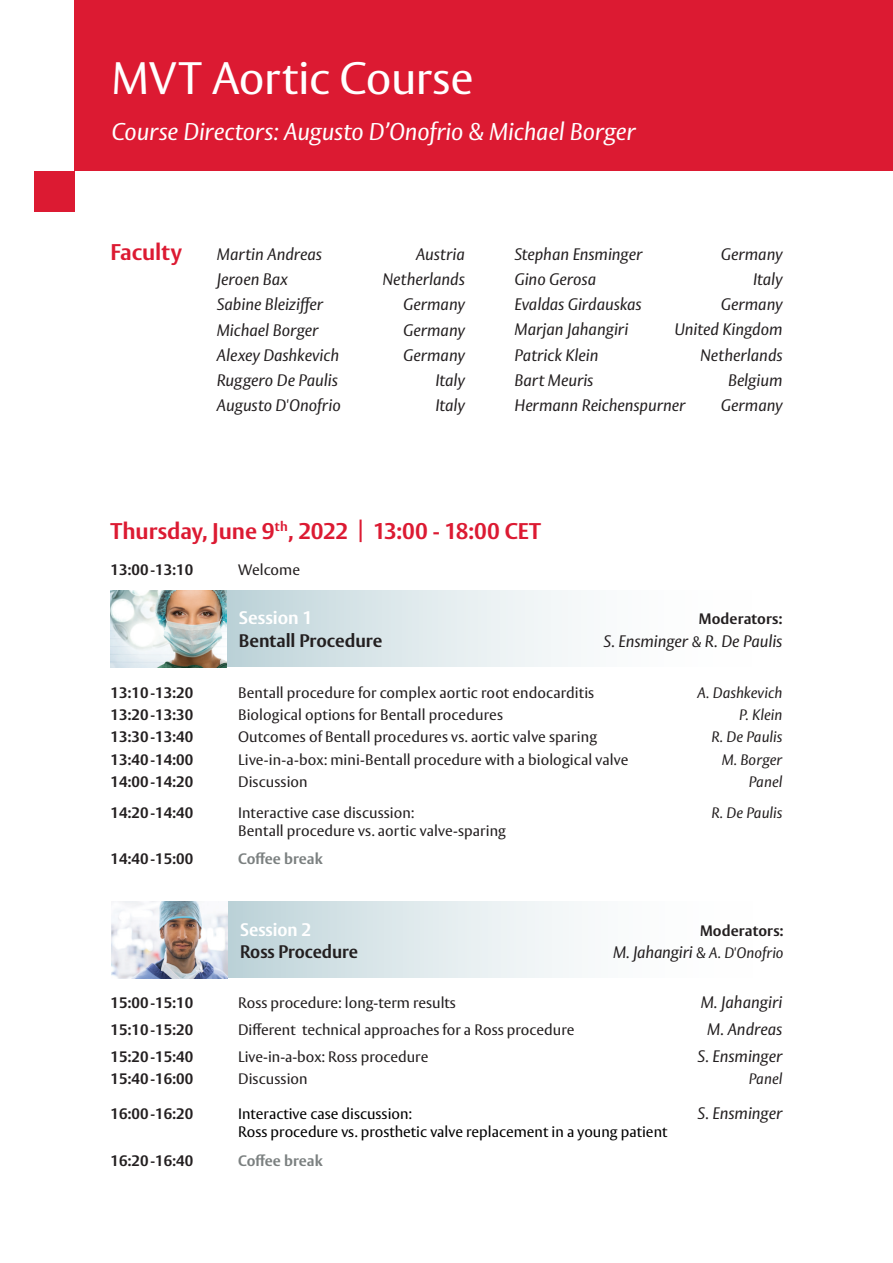
<style>
.page{position:relative;width:893px;height:1263px;background:#fff}
.page>*{position:absolute;margin:0;border:0;box-sizing:border-box;transform-origin:0 0}
.t1{font:45px "Vesta Pro";letter-spacing:-.005em;color:#fff}
.t2{font:italic 24px "Vesta Pro";letter-spacing:-.005em;color:#fff}
.t3{font:700 22.5px "Vesta Pro";letter-spacing:-.005em;color:#dc1a32}
.t4{font:700 18px "Vesta Pro";letter-spacing:-.005em;color:#231f20}
.t5{font:700 18px "Vesta Pro";letter-spacing:-.005em;color:#231f20;scale:.96 1}
.t6{font:700 18px "Vesta Pro";color:#fff}
.t7{font:700 18px "Vesta Pro";color:#fff;scale:.96 1}
.t8{font:italic 16.5px "Vesta Pro";letter-spacing:-.005em;color:#231f20}
.t9{font:15px "Vesta Pro";letter-spacing:.005em;color:#231f20}
.t10{font:700 15px "Vesta Pro";color:#231f20}
.t11{font:15px "Vesta Pro";color:#000}
.t12{font:italic 15px "Vesta Pro";color:#231f20}
.t13{font:700 15px "Vesta Pro";color:#7b8080}
.s1{font-size:15px}
.s2{font-size:16.5px}
</style>
<div class="page">
<div style="left:34px;top:171px;width:41px;height:41px;background:#dc1a32"></div>
<div style="left:75px;top:0;width:818px;height:171px;background:#dc1a32"></div>
<div style="left:226px;top:590px;width:556px;height:77px;background:linear-gradient(to right,#c5d8dd,#fff)"></div>
<img style="left:111px;top:590px;width:116px;height:77px">
<div style="left:227px;top:902px;width:557px;height:76px;background:linear-gradient(to right,#c4d8dd,#fff)"></div>
<img style="left:111px;top:902px;width:116px;height:76px">
<h1 class="t1" style="left:112px;top:51px;width:363px">MVT Aortic Course</h1>
<h2 class="t2" style="left:112px;top:117px;width:526px">Course Directors: Augusto D’Onofrio &amp; Michael Borger</h2>
<h3 class="t3" style="left:111px;top:238px;width:73px">Faculty</h3>
<p class="t8" style="left:217px;top:244px;width:107px">Martin Andreas</p>
<p class="t8" style="left:416px;top:244px;width:50px">Austria</p>
<p class="t8" style="left:217px;top:269px;width:72px">Jeroen Bax</p>
<p class="t8" style="left:382px;top:269px;width:84px">Netherlands</p>
<p class="t8" style="left:217px;top:295px;width:108px">Sabine Bleiziffer</p>
<p class="t8" style="left:403px;top:295px;width:63px">Germany</p>
<p class="t8" style="left:217px;top:320px;width:103px">Michael Borger</p>
<p class="t8" style="left:403px;top:320px;width:63px">Germany</p>
<p class="t8" style="left:217px;top:345px;width:124px">Alexey Dashkevich</p>
<p class="t8" style="left:403px;top:345px;width:63px">Germany</p>
<p class="t8" style="left:217px;top:370px;width:123px">Ruggero De Paulis</p>
<p class="t8" style="left:435px;top:370px;width:31px">Italy</p>
<p class="t8" style="left:217px;top:395px;width:125px">Augusto D'Onofrio</p>
<p class="t8" style="left:435px;top:395px;width:31px">Italy</p>
<p class="t8" style="left:514px;top:244px;width:129px">Stephan Ensminger</p>
<p class="t8" style="left:721px;top:244px;width:63px">Germany</p>
<p class="t8" style="left:515px;top:269px;width:83px">Gino Gerosa</p>
<p class="t8" style="left:753px;top:269px;width:31px">Italy</p>
<p class="t8" style="left:515px;top:294px;width:129px">Evaldas Girdauskas</p>
<p class="t8" style="left:721px;top:294px;width:63px">Germany</p>
<p class="t8" style="left:515px;top:320px;width:115px">Marjan Jahangiri</p>
<p class="t8" style="left:674px;top:320px;width:110px">United Kingdom</p>
<p class="t8" style="left:515px;top:345px;width:85px">Patrick Klein</p>
<p class="t8" style="left:700px;top:345px;width:84px">Netherlands</p>
<p class="t8" style="left:515px;top:370px;width:80px">Bart Meuris</p>
<p class="t8" style="left:728px;top:370px;width:56px">Belgium</p>
<p class="t8" style="left:515px;top:395px;width:173px">Hermann Reichenspurner</p>
<p class="t8" style="left:721px;top:395px;width:63px">Germany</p>
<h3 class="t3" style="left:111px;top:517px;width:432px">Thursday, June 9<sup>th</sup>, 2022 | 13:00 - 18:00 CET</h3>
<p class="t10" style="left:111px;top:561px;width:84px">13:00-13:10</p>
<p class="t9" style="left:238px;top:561px;width:64px">Welcome</p>
<p class="t6" style="left:239px;top:607px;width:75px">Session 1</p>
<p class="t10" style="left:699px;top:610px;width:85px">Moderators:</p>
<p class="t4" style="left:239px;top:630px;width:145px">Bentall Procedure</p>
<p class="t8" style="left:604px;top:631px;width:180px">S. Ensminger <span class="s1">&amp;</span> R. De Paulis</p>
<p class="t10" style="left:111px;top:683px;width:84px">13:10-13:20</p>
<p class="t9" style="left:238px;top:683px;width:358px">Bentall procedure for complex aortic root endocarditis</p>
<p class="t12" style="left:697px;top:683px;width:87px">A. Dashkevich</p>
<p class="t10" style="left:111px;top:706px;width:84px">13:20-13:30</p>
<p class="t9" style="left:238px;top:706px;width:266px">Biological options for Bentall procedures</p>
<p class="t12" style="left:739px;top:706px;width:45px">P. Klein</p>
<p class="t10" style="left:111px;top:728px;width:84px">13:30-13:40</p>
<p class="t9" style="left:238px;top:728px;width:360px">Outcomes of Bentall procedures vs. aortic valve sparing</p>
<p class="t12" style="left:711px;top:728px;width:72px">R. De Paulis</p>
<p class="t10" style="left:111px;top:750px;width:84px">13:40-14:00</p>
<p class="t9" style="left:238px;top:750px;width:392px">Live-in-a-box: mini-Bentall procedure with a biological valve</p>
<p class="t12" style="left:722px;top:750px;width:62px">M. Borger</p>
<p class="t10" style="left:111px;top:772px;width:84px">14:00-14:20</p>
<p class="t9" style="left:238px;top:772px;width:71px">Discussion</p>
<p class="t12" style="left:749px;top:772px;width:35px">Panel</p>
<p class="t10" style="left:111px;top:803px;width:84px">14:20-14:40</p>
<p class="t9" style="left:238px;top:803px;width:178px">Interactive case discussion:</p>
<p class="t12" style="left:711px;top:803px;width:72px">R. De Paulis</p>
<p class="t9" style="left:238px;top:821px;width:269px">Bentall procedure vs. aortic valve-sparing</p>
<p class="t10" style="left:111px;top:850px;width:84px">14:40-15:00</p>
<p class="t13" style="left:238px;top:850px;width:86px">Coffee break</p>
<p class="t7" style="left:240px;top:918px;width:75px">Session 2</p>
<p class="t10" style="left:700px;top:921px;width:85px">Moderators:</p>
<p class="t5" style="left:240px;top:941px;width:124px">Ross Procedure</p>
<p class="t12" style="left:613px;top:944px;width:172px"><span class="s2">M. Jahangiri</span> &amp; A. D'Onofrio</p>
<p class="t10" style="left:111px;top:994px;width:84px">15:00-15:10</p>
<p class="t9" style="left:238px;top:994px;width:219px">Ross procedure: long-term results</p>
<p class="t8" style="left:701px;top:992px;width:83px">M. Jahangiri</p>
<p class="t10" style="left:111px;top:1020px;width:84px">15:10-15:20</p>
<p class="t9" style="left:238px;top:1021px;width:338px">Different technical approaches for a Ross procedure</p>
<p class="t8" style="left:707px;top:1019px;width:77px">M. Andreas</p>
<p class="t10" style="left:111px;top:1047px;width:84px">15:20-15:40</p>
<p class="t9" style="left:238px;top:1047px;width:192px">Live-in-a-box: Ross procedure</p>
<p class="t8" style="left:698px;top:1046px;width:86px">S. Ensminger</p>
<p class="t10" style="left:111px;top:1069px;width:84px">15:40-16:00</p>
<p class="t9" style="left:238px;top:1070px;width:71px">Discussion</p>
<p class="t12" style="left:749px;top:1070px;width:35px">Panel</p>
<p class="t10" style="left:111px;top:1105px;width:84px">16:00-16:20</p>
<p class="t11" style="left:238px;top:1105px;width:175px">Interactive case discussion:</p>
<p class="t8" style="left:698px;top:1103px;width:86px">S. Ensminger</p>
<p class="t11" style="left:238px;top:1123px;width:431px">Ross procedure vs. prosthetic valve replacement in a young patient</p>
<p class="t10" style="left:111px;top:1151px;width:84px">16:20-16:40</p>
<p class="t13" style="left:238px;top:1151px;width:86px">Coffee break</p>
</div>
